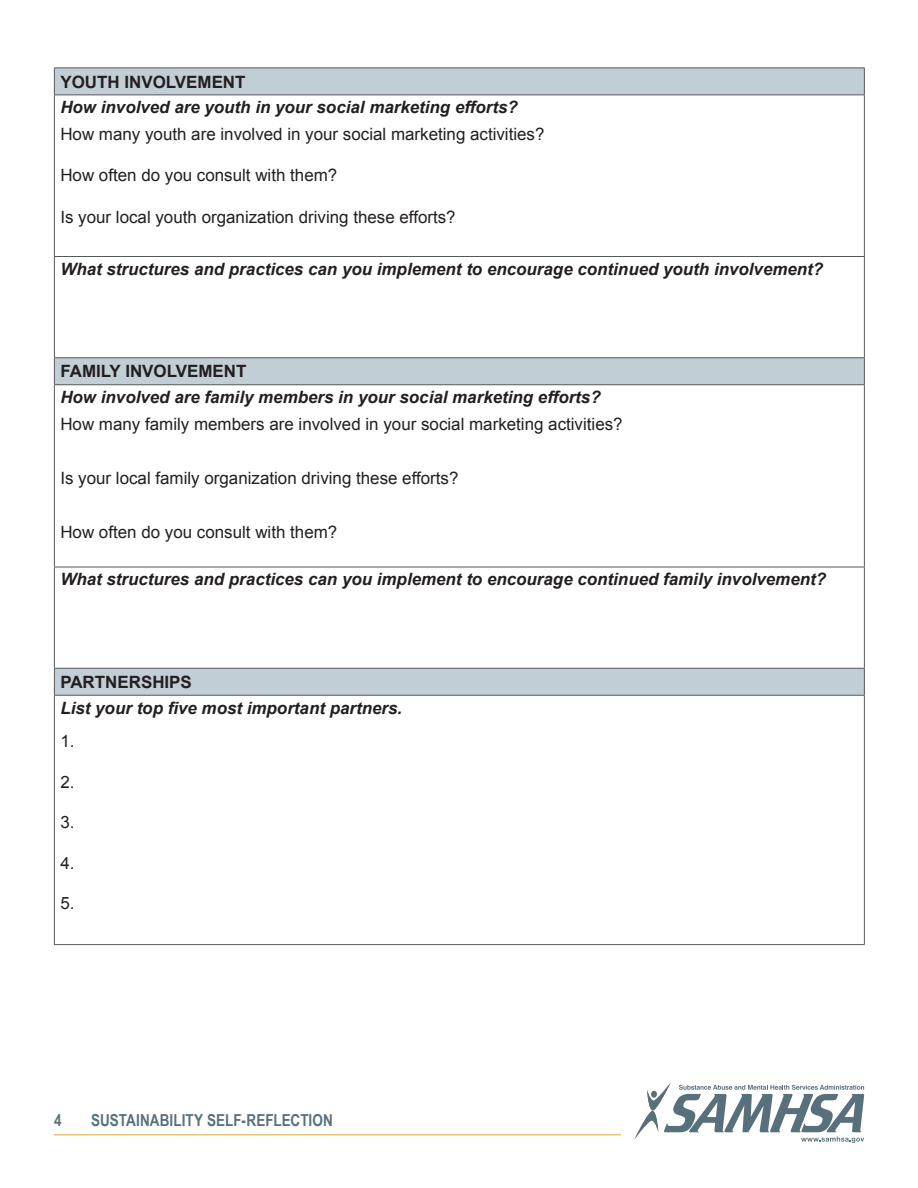
<style>
.page{position:relative;width:918px;height:1188px;background:#fff}
.page>*{position:absolute;margin:0;border:0;box-sizing:border-box;transform-origin:0 0}
.Body_Copy{font:italic 700 16.95px "Arial";color:#231f20}
.Body_Copy-2{font:16.95px "Arial";color:#231f20}
.Body_Copy-3{font:700 16.95px "Arial";color:#231f20}
.t1{font:700 16.5px "Arial Narrow";letter-spacing:.005em;color:#58707c}
</style>
<div class="page">
<svg style="left:634px;top:1082px;width:230px;height:61px"></svg>
<hr style="left:54px;top:1134px;width:567px;height:2px;background:#e6c57b">
<svg style="left:55px;top:69px;width:809px;height:626px"></svg>
<hr style="left:54px;top:95px;width:1px;height:161px;background:#57585a">
<hr style="left:864px;top:95px;width:1px;height:161px;background:#57585a">
<hr style="left:54px;top:68px;width:811px;height:1px;background:#57585a">
<svg style="left:54px;top:68px;width:1px;height:26px"></svg>
<svg style="left:864px;top:68px;width:1px;height:26px"></svg>
<hr style="left:54px;top:94px;width:811px;height:1px;background:#57585a">
<hr style="left:54px;top:256px;width:811px;height:1px;background:#57585a">
<hr style="left:54px;top:257px;width:1px;height:100px;background:#57585a">
<hr style="left:864px;top:257px;width:1px;height:100px;background:#57585a">
<hr style="left:54px;top:357px;width:811px;height:1px;background:#57585a">
<svg style="left:54px;top:358px;width:1px;height:26px"></svg>
<svg style="left:864px;top:358px;width:1px;height:26px"></svg>
<hr style="left:54px;top:384px;width:811px;height:1px;background:#57585a">
<hr style="left:54px;top:385px;width:1px;height:182px;background:#57585a">
<hr style="left:864px;top:385px;width:1px;height:182px;background:#57585a">
<hr style="left:54px;top:567px;width:811px;height:1px;background:#57585a">
<hr style="left:54px;top:567px;width:1px;height:101px;background:#57585a">
<hr style="left:864px;top:567px;width:1px;height:101px;background:#57585a">
<hr style="left:54px;top:668px;width:811px;height:1px;background:#57585a">
<svg style="left:54px;top:669px;width:1px;height:26px"></svg>
<svg style="left:864px;top:669px;width:1px;height:26px"></svg>
<hr style="left:54px;top:695px;width:811px;height:1px;background:#57585a">
<hr style="left:54px;top:696px;width:1px;height:248px;background:#57585a">
<hr style="left:864px;top:696px;width:1px;height:248px;background:#57585a">
<hr style="left:54px;top:944px;width:811px;height:1px;background:#57585a">
<p class="Body_Copy-3" style="left:60px;top:70px;width:187px">YOUTH INVOLVEMENT</p>
<p class="Body_Copy" style="left:60px;top:96px;width:459px">How involved are youth in your social marketing efforts?</p>
<p class="Body_Copy-2" style="left:60px;top:123px;width:486px">How many youth are involved in your social marketing activities?</p>
<p class="Body_Copy-2" style="left:60px;top:164px;width:278px">How often do you consult with them?</p>
<p class="Body_Copy-2" style="left:60px;top:206px;width:397px">Is your local youth organization driving these efforts?</p>
<p class="Body_Copy" style="left:60px;top:258px;width:764px">What structures and practices can you implement to encourage continued youth involvement?</p>
<p class="Body_Copy-3" style="left:60px;top:360px;width:188px">FAMILY INVOLVEMENT</p>
<p class="Body_Copy" style="left:60px;top:386px;width:542px">How involved are family members in your social marketing efforts?</p>
<p class="Body_Copy-2" style="left:60px;top:413px;width:564px">How many family members are involved in your social marketing activities?</p>
<p class="Body_Copy-2" style="left:60px;top:467px;width:400px">Is your local family organization driving these efforts?</p>
<p class="Body_Copy-2" style="left:60px;top:521px;width:278px">How often do you consult with them?</p>
<p class="Body_Copy" style="left:60px;top:568px;width:767px">What structures and practices can you implement to encourage continued family involvement?</p>
<p class="Body_Copy-3" style="left:60px;top:671px;width:133px">PARTNERSHIPS</p>
<p class="Body_Copy" style="left:60px;top:696px;width:343px">List your top five most important partners.</p>
<p class="Body_Copy-2" style="left:60px;top:730px;width:16px">1.</p>
<p class="Body_Copy-2" style="left:60px;top:771px;width:16px">2.</p>
<p class="Body_Copy-2" style="left:60px;top:811px;width:16px">3.</p>
<p class="Body_Copy-2" style="left:60px;top:852px;width:16px">4.</p>
<p class="Body_Copy-2" style="left:60px;top:892px;width:16px">5.</p>
<p class="t1" style="left:54px;top:1107px;width:9px">4</p>
<p class="t1" style="left:91px;top:1107px;width:243px">SUSTAINABILITY SELF-REFLECTION</p>
</div>
